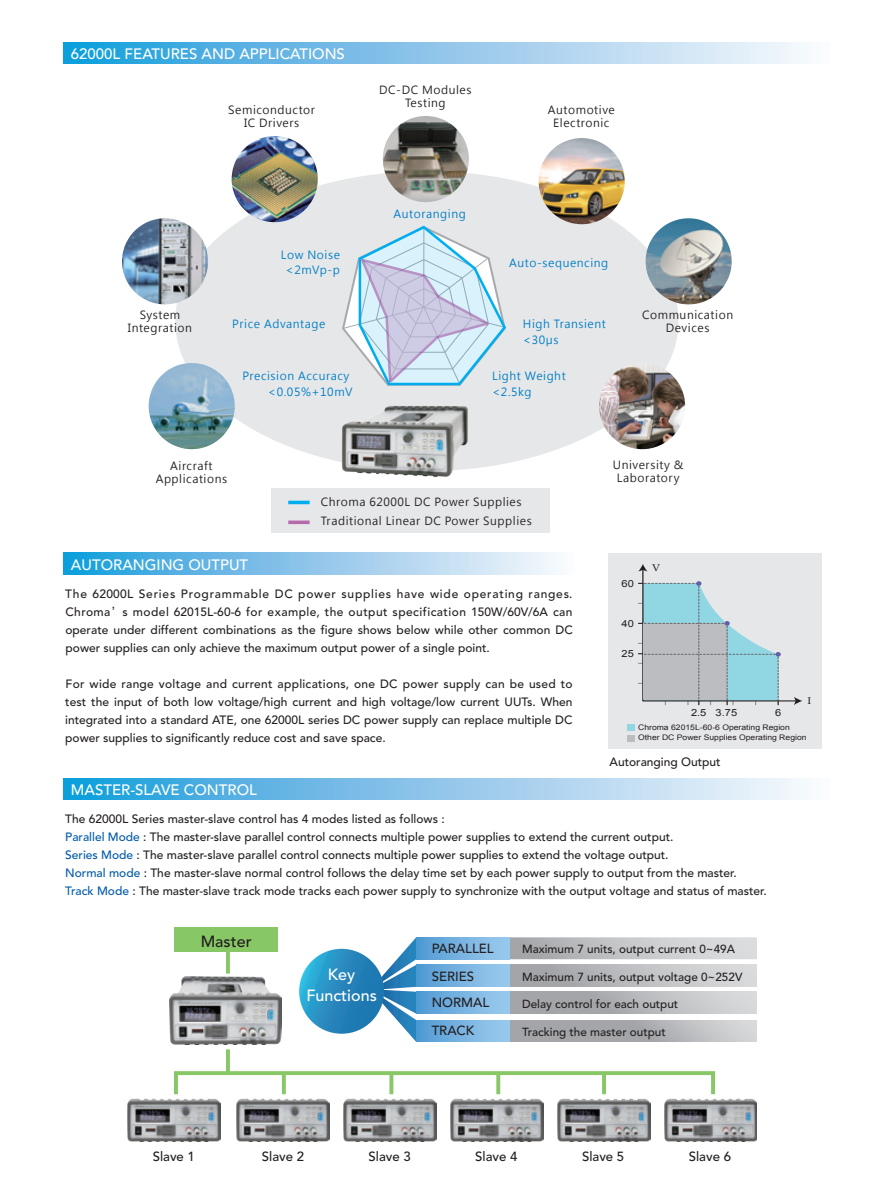
<style>
.page{position:relative;width:893px;height:1191px;background:#fff}
.page>*{position:absolute;margin:0;border:0;box-sizing:border-box;transform-origin:0 0}
.t1{font:500 16.05px/20.5px "Avenir";color:#fff;text-align:center}
.t2{font:500 16.05px "Avenir";color:#231f20}
.t3{font:500 15px "Avenir";color:#fff}
.t4{font:500 13.2px/28.3px "Avenir";color:#231f20}
.t5{font:500 12px/18px "Avenir";color:#231f20;text-align:justify}
.t6{font:500 11.7px "Avenir";color:#231f20}
.t7{font:11.25px/13.5px "Microsoft Jheng Hei";letter-spacing:.05em;color:#231f20;text-align:center}
.t8{font:11.25px/15.6px "Microsoft Jheng Hei";letter-spacing:.05em;color:#007ec5}
.t9{font:9.75px "Arial";color:#231f20;scale:1.13 1}
.t10{font:9.75px "Book Antiqua";color:#231f20;scale:1.13 1}
.t11{font:7.65px "Arial";color:#231f20;scale:1.13 1}
.s1{font-family:"AR Hei B5"}
.s2{color:#015aaa}
</style>
<div class="page">
<svg style="left:64px;top:43px;width:742px;height:21px;background:#8bc7ea"></svg>
<svg style="left:64px;top:553px;width:495px;height:21px;background:#8bc7ea"></svg>
<svg style="left:64px;top:778px;width:742px;height:21px;background:#8bc7ea"></svg>
<div style="left:608px;top:553px;width:214px;height:195px;background:#e6e7e9"></div>
<div style="left:627px;top:724px;width:7px;height:7px;background:#91d6e3"></div>
<div style="left:627px;top:735px;width:7px;height:6px;background:#bcbdc0"></div>
<svg style="left:638px;top:564px;width:164px;height:141px"></svg>
<div style="left:175px;top:171px;width:503px;height:300px;background:#e6e7e9;border-radius:50%"></div>
<div style="left:272px;top:489px;width:278px;height:44px;background:#e6e7e9"></div>
<hr style="left:288px;top:501px;width:22px;height:3px;background:#00aeef">
<svg style="left:288px;top:520px;width:22px;height:4px"></svg>
<img style="left:383px;top:116px;width:86px;height:86px;border-radius:43px">
<img style="left:232px;top:136px;width:86px;height:86px;border-radius:43px">
<img style="left:122px;top:218px;width:86px;height:86px;border-radius:43px">
<img style="left:149px;top:363px;width:86px;height:86px;border-radius:43px">
<img style="left:599px;top:363px;width:86px;height:86px;border-radius:43px">
<img style="left:646px;top:218px;width:86px;height:86px;border-radius:43px">
<img style="left:539px;top:138px;width:86px;height:86px;border-radius:43px">
<img style="left:341px;top:405px;width:127px;height:73px">
<svg style="left:342px;top:225px;width:164px;height:161px"></svg>
<div style="left:174px;top:927px;width:103px;height:25px;background:#87c765"></div>
<svg style="left:370px;top:937px;width:46px;height:105px"></svg>
<svg style="left:510px;top:937px;width:247px;height:22px;background:#c4c5c8"></svg>
<div style="left:510px;top:965px;width:247px;height:21px;background:linear-gradient(to right,#9d9ea2,#dddedf)"></div>
<svg style="left:510px;top:1020px;width:247px;height:22px;background:#b1b2b5"></svg>
<div style="left:510px;top:991px;width:247px;height:22px;background:linear-gradient(to right,#97989d,#d7d8da)"></div>
<div style="left:174px;top:1071px;width:541px;height:25px;border:4px solid #87c765"></div>
<svg style="left:282px;top:1073px;width:4px;height:21px"></svg>
<hr style="left:226px;top:1049px;width:4px;height:23px;background:#87c765">
<hr style="left:226px;top:951px;width:4px;height:22px;background:#87c765">
<svg style="left:389px;top:1073px;width:4px;height:21px"></svg>
<svg style="left:496px;top:1073px;width:4px;height:21px"></svg>
<svg style="left:602px;top:1073px;width:4px;height:21px"></svg>
<div style="left:416px;top:937px;width:93px;height:22px;background:linear-gradient(to right,#509bd4,#9eccee)"></div>
<div style="left:416px;top:965px;width:93px;height:21px;background:linear-gradient(to right,#509bd4,#9eccee)"></div>
<div style="left:416px;top:1020px;width:93px;height:22px;background:linear-gradient(to right,#509bd4,#9eccee)"></div>
<div style="left:416px;top:991px;width:93px;height:22px;background:linear-gradient(to right,#509bd4,#9eccee)"></div>
<img style="left:128px;top:1098px;width:92px;height:43px">
<img style="left:237px;top:1098px;width:92px;height:43px">
<img style="left:344px;top:1098px;width:92px;height:43px">
<img style="left:451px;top:1098px;width:92px;height:43px">
<img style="left:558px;top:1098px;width:92px;height:43px">
<img style="left:665px;top:1098px;width:92px;height:43px">
<img style="left:170px;top:976px;width:111px;height:68px">
<svg style="left:299px;top:948px;width:85px;height:85px;background:#288cc0"></svg>
<p class="t3" style="left:71px;top:46px;width:275px">62000L FEATURES AND APPLICATIONS</p>
<p class="t7" style="left:228px;top:103px;width:88px">Semiconductor<br>IC Drivers</p>
<p class="t7" style="left:379px;top:83px;width:94px">DC-DC Modules<br>Testing</p>
<p class="t7" style="left:548px;top:103px;width:68px">Automotive<br>Electronic</p>
<p class="t7" style="left:128px;top:308px;width:66px">System<br>Integration</p>
<p class="t8" style="left:281px;top:247px;width:61px;text-align:center">Low Noise &lt;2mVp-p</p>
<p class="t8" style="left:232px;top:316px;width:95px">Price Advantage</p>
<p class="t8" style="left:268px;top:368px;width:86px;text-indent:-26px">Precision Accuracy &lt;0.05%+10mV</p>
<p class="t7" style="left:156px;top:459px;width:73px">Aircraft<br>Applications</p>
<p class="t8" style="left:394px;top:206px;width:74px">Autoranging</p>
<p class="t8" style="left:509px;top:255px;width:101px">Auto-sequencing</p>
<p class="t8" style="left:523px;top:316px;width:84px">High Transient &lt;30µs</p>
<p class="t8" style="left:492px;top:368px;width:75px">Light Weight &lt;2.5kg</p>
<p class="t7" style="left:642px;top:308px;width:92px">Communication<br>Devices</p>
<p class="t7" style="left:613px;top:458px;width:72px">University &amp;<br>Laboratory</p>
<p class="t3" style="left:71px;top:556px;width:179px">AUTORANGING OUTPUT</p>
<p class="t7" style="left:321px;top:491px;width:212px;line-height:19.8px;text-align:left">Chroma 62000L DC Power Supplies<br>Traditional Linear DC Power Supplies</p>
<p class="t5" style="left:65px;top:584px;width:509px">The 62000L Series Programmable DC power supplies have wide operating ranges.<br>Chroma<span class="s1">’</span>s model 62015L-60-6 for example, the output specification 150W/60V/6A can operate under different combinations as the figure shows below while other common DC power supplies can only achieve the maximum output power of a single point.</p>
<p class="t5" style="left:65px;top:674px;width:509px">For wide range voltage and current applications, one DC power supply can be used to test the input of both low voltage/high current and high voltage/low current UUTs. When integrated into a standard ATE, one 62000L series DC power supply can replace multiple DC power supplies to significantly reduce cost and save space.</p>
<p class="t3" style="left:71px;top:781px;width:187px">MASTER-SLAVE CONTROL</p>
<p class="t9" style="left:622px;top:577px;width:12px">60</p>
<p class="t9" style="left:622px;top:617px;width:12px">40</p>
<p class="t9" style="left:622px;top:647px;width:12px">25</p>
<p class="t10" style="left:652px;top:561px;width:9px">V</p>
<p class="t9" style="left:691px;top:706px;width:15px">2.5</p>
<p class="t9" style="left:775px;top:706px;width:7px">6</p>
<p class="t9" style="left:716px;top:706px;width:21px">3.75</p>
<p class="t11" style="left:638px;top:722px;width:136px">Chroma 62015L-60-6 Operating Region</p>
<p class="t10" style="left:808px;top:694px;width:5px">I</p>
<p class="t11" style="left:638px;top:732px;width:151px">Other DC Power Supplies Operating Region</p>
<p class="t5" style="left:610px;top:752px;width:113px">Autoranging Output</p>
<p class="t5" style="left:65px;top:810px;width:703px;text-align:left">The 62000L Series master-slave control has 4 modes listed as follows :<br><span class="s2">Parallel Mode</span> : The master-slave parallel control connects multiple power supplies to extend the current output.<br><span class="s2">Series Mode</span> : The master-slave parallel control connects multiple power supplies to extend the voltage output.<br><span class="s2">Normal mode</span> : The master-slave normal control follows the delay time set by each power supply to output from the master.<br><span class="s2">Track Mode</span> : The master-slave track mode tracks each power supply to synchronize with the output voltage and status of master.</p>
<h1 class="t2" style="left:201px;top:932px;width:52px">Master</h1>
<h1 class="t1" style="left:306px;top:964px;width:72px">Key<br>Functions</h1>
<p class="t4" style="left:432px;top:935px;width:64px">PARALLEL</p>
<p class="t6" style="left:522px;top:942px;width:214px">Maximum 7 units, output current 0~49A</p>
<p class="t4" style="left:432px;top:962px;width:44px">SERIES</p>
<p class="t6" style="left:522px;top:970px;width:222px">Maximum 7 units, output voltage 0~252V</p>
<p class="t4" style="left:432px;top:988px;width:59px">NORMAL<br>TRACK</p>
<p class="t6" style="left:522px;top:997px;width:158px">Delay control for each output</p>
<p class="t6" style="left:522px;top:1025px;width:145px">Tracking the master output</p>
<p class="t4" style="left:153px;top:1142px;width:44px">Slave 1</p>
<p class="t4" style="left:262px;top:1142px;width:44px">Slave 2</p>
<p class="t4" style="left:369px;top:1142px;width:44px">Slave 3</p>
<p class="t4" style="left:475px;top:1142px;width:44px">Slave 4</p>
<p class="t4" style="left:582px;top:1142px;width:44px">Slave 5</p>
<p class="t4" style="left:689px;top:1142px;width:44px">Slave 6</p>
</div>
